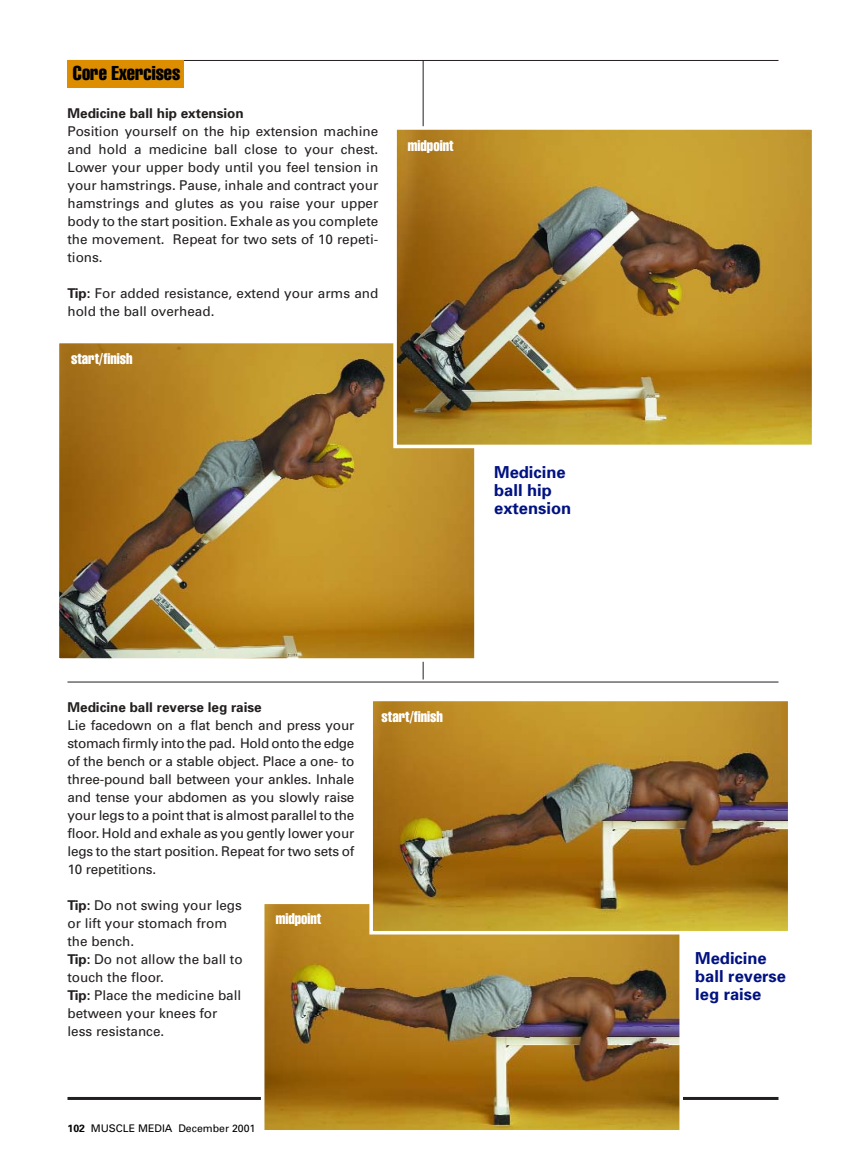
<style>
.page{position:relative;width:864px;height:1175px;background:#fff}
.page>*{position:absolute;margin:0;border:0;box-sizing:border-box;transform-origin:0 0}
.t1{font:extra-condensed 19.5px "Swiss 911 BT";color:#000}
.t2{font:700 16.5px/18px "Univers";color:#001281}
.t3{font:extra-condensed 15px "Swiss 911 BT";color:#fff}
.t4{font:13.5px/18px "Univers";color:#231f1f;text-align:justify}
.t5{font:700 13.5px "Univers";color:#231f1f}
.t6{font:10.5px "Univers";color:#000}
.s1{font-weight:700}
</style>
<div class="page">
<hr style="left:68px;top:60px;width:710px;height:1px;background:#231f1f">
<hr style="left:68px;top:681px;width:710px;height:1px;background:#231f1f">
<hr style="left:423px;top:60px;width:1px;height:619px;background:#231f1f">
<svg style="left:68px;top:1097px;width:710px;height:3px"></svg>
<div style="left:68px;top:60px;width:116px;height:27px;background:#dc8e00"></div>
<img style="left:61px;top:345px;width:412px;height:312px">
<div style="left:56px;top:340px;width:422px;height:322px;border:4px solid #fff"></div>
<img style="left:266px;top:905px;width:412px;height:223px">
<div style="left:261px;top:900px;width:422px;height:233px;border:4px solid #fff"></div>
<img style="left:398px;top:131px;width:412px;height:312px">
<div style="left:393px;top:126px;width:422px;height:322px;border:4px solid #fff"></div>
<img style="left:374px;top:702px;width:413px;height:227px">
<div style="left:369px;top:697px;width:423px;height:237px;border:4px solid #fff"></div>
<h1 class="t1" style="left:73px;top:66px;width:109px">Core Exercises</h1>
<p class="t5" style="left:68px;top:108px;width:178px">Medicine ball hip extension</p>
<p class="t4" style="left:68px;top:123px;width:312px">Position yourself on the hip extension machine and hold a medicine ball close to your chest.<br>Lower your upper body until you feel tension in your hamstrings. Pause, inhale and contract your hamstrings and glutes as you raise your upper body to the start position. Exhale as you complete the movement. Repeat for two sets of 10 repeti&shy;tions.</p>
<p class="t4" style="left:68px;top:285px;width:312px"><span class="s1">Tip:</span> For added resistance, extend your arms and hold the ball overhead.</p>
<p class="t3" style="left:71px;top:353px;width:63px">start/finish</p>
<p class="t3" style="left:408px;top:140px;width:47px">midpoint</p>
<p class="t2" style="left:494px;top:465px;width:79px">Medicine ball hip extension</p>
<p class="t5" style="left:68px;top:702px;width:196px">Medicine ball reverse leg raise</p>
<p class="t4" style="left:68px;top:717px;width:288px">Lie facedown on a flat bench and press your stomach firmly into the pad. Hold onto the edge of the bench or a stable object. Place a one- to three-pound ball between your ankles. Inhale and tense your abdomen as you slowly raise your legs to a point that is almost parallel to the floor. Hold and exhale as you gently lower your legs to the start position. Repeat for two sets of 10 repetitions.</p>
<p class="t4" style="left:68px;top:897px;width:177px;text-align:left"><span class="s1">Tip:</span> Do not swing your legs or lift your stomach from the bench.<br><span class="s1">Tip:</span> Do not allow the ball to touch the floor.<br><span class="s1">Tip:</span> Place the medicine ball between your knees for less resistance.</p>
<p class="t3" style="left:276px;top:913px;width:47px">midpoint</p>
<p class="t3" style="left:382px;top:711px;width:63px">start/finish</p>
<p class="t6" style="left:68px;top:1123px;width:189px"><span class="s1">102</span> MUSCLE MEDIA December 2001</p>
<p class="t2" style="left:695px;top:950px;width:92px">Medicine ball reverse leg raise</p>
</div>
